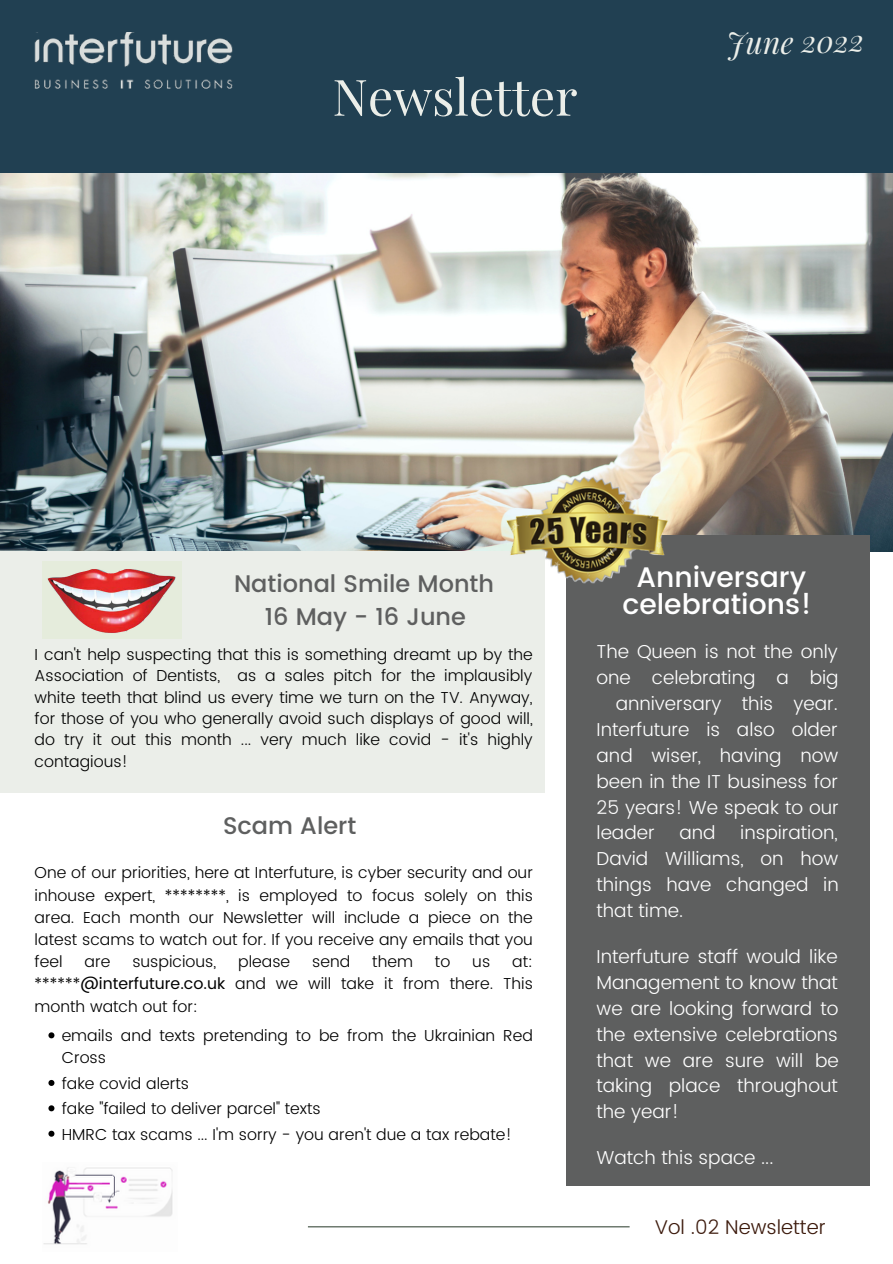
<style>
.page{position:relative;width:893px;height:1264px;background:#fff}
.page>*{position:absolute;margin:0;border:0;box-sizing:border-box;transform-origin:0 0}
.t1{font:50.25px "Playfair Display";color:#ebeee9}
.t2{font:italic 30.45px "Playfair Display";color:#ebeee9}
.t3{font:500 28.2px/27px "Poppins";color:#fff;text-align:center}
.t4{font:500 24px/32.5px "Poppins";color:#5e5f5f;text-align:center}
.t5{font:300 19.95px "Poppins";color:#3c1a0c}
.t6{font:300 18.75px/25.8px "Poppins";color:#fff;text-align:justify}
.t7{font:300 15.9px/22.2px "Poppins";color:#000;text-align:justify}
.s1{font-weight:400}
</style>
<div class="page">
<img style="left:0;top:173px;width:892px;height:378px">
<div style="left:0;top:0;width:892px;height:173px;background:#214052"></div>
<div style="left:565px;top:535px;width:304px;height:650px;background:#5e5f5f"></div>
<hr style="left:308px;top:1226px;width:321px;height:1px;background:#3e4e40">
<img style="left:34px;top:32px;width:199px;height:57px">
<div style="left:0;top:551px;width:544px;height:242px;background:#ebeee9"></div>
<svg style="left:48px;top:1032px;width:6px;height:6px"></svg>
<svg style="left:48px;top:1080px;width:6px;height:5px"></svg>
<svg style="left:48px;top:1105px;width:6px;height:6px"></svg>
<svg style="left:48px;top:1130px;width:6px;height:6px"></svg>
<img style="left:43px;top:1167px;width:130px;height:78px">
<img style="left:43px;top:562px;width:138px;height:76px">
<img style="left:495px;top:463px;width:184px;height:152px">
<h1 class="t1" style="left:332px;top:61px;width:246px">Newsletter</h1>
<h2 class="t2" style="left:726px;top:22px;width:139px;rotate:-1deg">June 2022</h2>
<h3 class="t4" style="left:234px;top:567px;width:261px">National Smile Month<br>16 May - 16 June</h3>
<p class="t7" style="left:35px;top:644px;width:499px;line-height:21.3px">I can't help suspecting that this is something dreamt up by the Association of Dentists, as a sales pitch for the implausibly white teeth that blind us every time we turn on the TV. Anyway, for those of you who generally avoid such displays of good will, do try it out this month ... very much like covid - it's highly contagious!</p>
<h3 class="t4" style="left:223px;top:809px;width:135px">Scam Alert</h3>
<p class="t7" style="left:35px;top:861px;width:500px">One of our priorities, here at Interfuture, is cyber security and our inhouse expert, ********, is employed to focus solely on this area. Each month our Newsletter will include a piece on the latest scams to watch out for. If you receive any emails that you feel</p>
<p class="t7" style="left:85px;top:950px;width:27px">are</p>
<p class="t7" style="left:132px;top:950px;width:85px">suspicious,</p>
<p class="t7" style="left:238px;top:950px;width:53px">please</p>
<p class="t7" style="left:312px;top:950px;width:40px">send</p>
<p class="t7" style="left:372px;top:950px;width:42px">them</p>
<p class="t7" style="left:435px;top:950px;width:17px">to</p>
<p class="t7" style="left:472px;top:950px;width:19px">us</p>
<p class="t7" style="left:35px;top:950px;width:499px;text-indent:477px">at: ******<span class="s1">@interfuture.co.uk</span> and we will take it from there. This month watch out for:</p>
<p class="t7" style="left:62px;top:1024px;width:472px">emails and texts pretending to be from the Ukrainian Red<br>Cross</p>
<p class="t7" style="left:62px;top:1070px;width:451px;line-height:25.3px;text-align:left">fake covid alerts<br>fake "failed to deliver parcel" texts<br>HMRC tax scams ... I'm sorry - you aren't due a tax rebate!</p>
<h3 class="t3" style="left:622px;top:563px;width:191px">Anniversary celebrations!</h3>
<p class="t6" style="left:596px;top:639px;width:243px">The Queen is not the only</p>
<p class="t6" style="left:596px;top:664px;width:243px">one celebrating a big</p>
<p class="t6" style="left:615px;top:690px;width:224px">anniversary this year.</p>
<p class="t6" style="left:596px;top:716px;width:243px">Interfuture is also older</p>
<p class="t6" style="left:596px;top:742px;width:243px">and wiser, having now</p>
<p class="t6" style="left:596px;top:768px;width:243px">been in the IT business for</p>
<p class="t6" style="left:596px;top:794px;width:244px">25 years! We speak to our</p>
<p class="t6" style="left:596px;top:820px;width:60px">leader</p>
<p class="t6" style="left:679px;top:820px;width:38px">and</p>
<p class="t6" style="left:596px;top:820px;width:244px;text-indent:144px">inspiration, David Williams, on how things have changed in that time.</p>
<p class="t6" style="left:596px;top:943px;width:244px">Interfuture staff would like Management to know that we are looking forward to the extensive celebrations that we are sure will be taking place throughout the year!</p>
<p class="t6" style="left:596px;top:1144px;width:178px">Watch this space ...</p>
<p class="t5" style="left:654px;top:1214px;width:172px">Vol .02 Newsletter</p>
</div>
